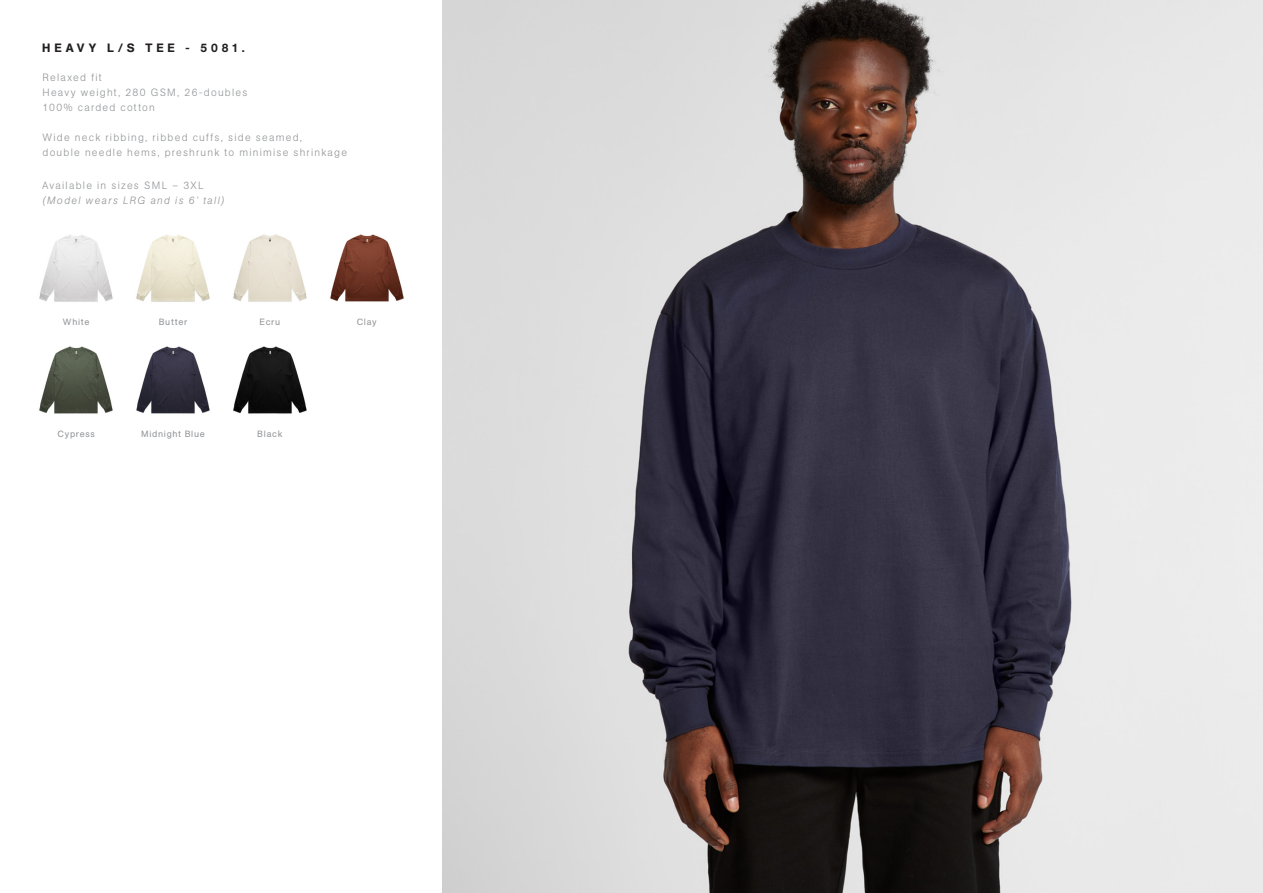
<style>
.page{position:relative;width:1263px;height:893px;background:#fff}
.page>*{position:absolute;margin:0;border:0;box-sizing:border-box;transform-origin:0 0}
.t1{font:500 12px "AG Book Pro";letter-spacing:.325em;color:#231f20}
.t2{font:300 10.5px/15px "AG Book Pro";letter-spacing:.12em;color:#939598}
.t3{font:italic 300 10.5px/15px "AG Book Pro";letter-spacing:.125em;color:#939598}
.t4{font:9px "AG Book Pro";letter-spacing:.075em;color:#939598}
.s1{font-style:normal}
</style>
<div class="page">
<img style="left:442px;top:0;width:821px;height:893px">
<img style="left:136px;top:234px;width:74px;height:68px">
<img style="left:136px;top:346px;width:74px;height:68px">
<img style="left:330px;top:234px;width:74px;height:68px">
<img style="left:39px;top:235px;width:74px;height:67px">
<img style="left:39px;top:346px;width:74px;height:68px">
<img style="left:233px;top:234px;width:74px;height:68px">
<img style="left:233px;top:346px;width:74px;height:68px">
<p class="t1" style="left:42px;top:40px;width:204px">HEAVY L/S TEE - 5081.</p>
<p class="t2" style="left:43px;top:69px;width:206px">Relaxed fit<br>Heavy weight, 280 GSM, 26-doubles<br>100% carded cotton</p>
<p class="t2" style="left:43px;top:129px;width:306px">Wide neck ribbing, ribbed cuffs, side seamed,<br>double needle hems, preshrunk to minimise shrinkage</p>
<p class="t3" style="left:42px;top:178px;width:184px"><span class="s1">Available in sizes SML – 3XL </span>(Model wears LRG and is 6’ tall)</p>
<p class="t4" style="left:63px;top:316px;width:28px">White</p>
<p class="t4" style="left:357px;top:316px;width:21px">Clay</p>
<p class="t4" style="left:159px;top:316px;width:30px">Butter</p>
<p class="t4" style="left:260px;top:316px;width:22px">Ecru</p>
<p class="t4" style="left:57px;top:428px;width:39px">Cypress</p>
<p class="t4" style="left:141px;top:428px;width:65px">Midnight Blue</p>
<p class="t4" style="left:257px;top:428px;width:27px">Black</p>
</div>
